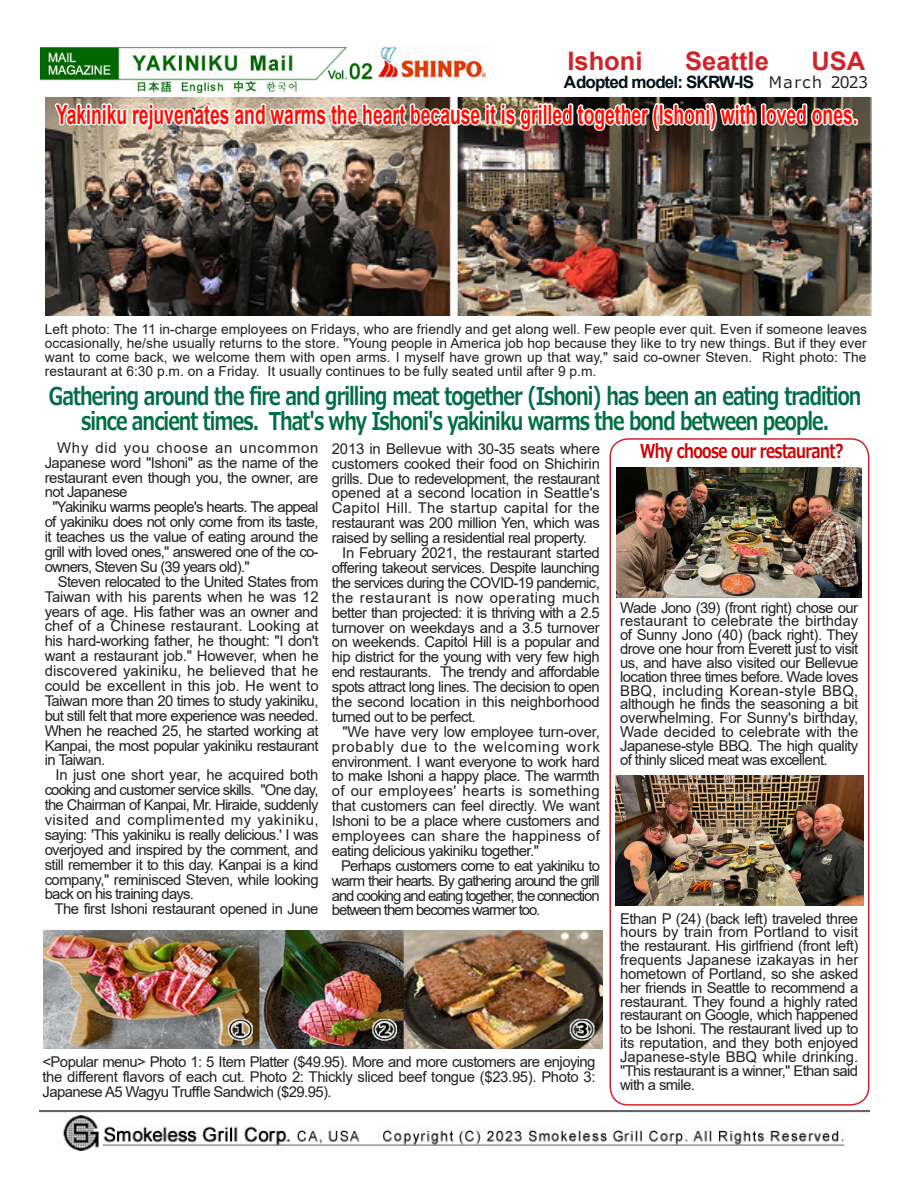
<style>
.page{position:relative;width:919px;height:1187px;background:#fff}
.page>*{position:absolute;margin:0;border:0;box-sizing:border-box;transform-origin:0 0}
.t1{font:700 26.55px "Arial";color:#ff0c02;scale:.66 1}
.t2{font:700 25.5px "Arial";color:#d1232a}
.t3{font:700 24.45px/24.5px "Meiryo";letter-spacing:-.05em;color:#016e45;text-align:center;scale:.76 1}
.t4{font:700 19.2px "Meiryo";letter-spacing:-.04em;color:#d30000;scale:.76 1}
.t5{font:700 16.95px "Arial";letter-spacing:-.05em;color:#00121b}
.t6{font:14.85px/14.9px "Arial";letter-spacing:-.04em;color:#231f20;text-align:justify}
.t7{font:13.8px/13.8px "Arial";color:#231f20;text-align:justify}
.s1{font-family:"Meiryo";font-weight:400;font-size:15.9px;color:#231f20}
</style>
<div class="page">
<img style="left:45px;top:98px;width:826px;height:217px">
<img style="left:616px;top:467px;width:245px;height:130px">
<img style="left:44px;top:930px;width:558px;height:118px">
<img style="left:616px;top:775px;width:247px;height:130px">
<img style="left:39px;top:1110px;width:830px;height:41px">
<img style="left:40px;top:46px;width:447px;height:42px">
<div style="left:609px;top:438px;width:260px;height:667px;border:2px solid #d1232a;border-radius:18px"></div>
<svg style="left:51px;top:88px;width:490px;height:48px"></svg>
<div style="left:537px;top:103px;width:6px;height:7px;border:3px solid #fff"></div>
<div style="left:537px;top:109px;width:6px;height:16px;border:3px solid #fff"></div>
<div style="left:547px;top:103px;width:5px;height:22px;border:3px solid #fff"></div>
<svg style="left:549px;top:97px;width:322px;height:39px"></svg>
<p class="t2" style="left:567px;top:43px;width:77px">Ishoni</p>
<p class="t2" style="left:685px;top:43px;width:85px">Seattle</p>
<p class="t2" style="left:811px;top:43px;width:55px">USA</p>
<p class="t5" style="left:563px;top:70px;width:306px">Adopted model: SKRW-IS <span class="s1">March 2023</span></p>
<p class="t1" style="left:56px;top:96px;width:1215px">Yakiniku rejuvenates and warms the heart because it is grilled together (Ishoni) with loved ones.</p>
<p class="t7" style="left:45px;top:322px;width:823px">Left photo: The 11 in-charge employees on Fridays, who are friendly and get along well. Few people ever quit. Even if someone leaves occasionally, he/she usually returns to the store. "Young people in America job hop because they like to try new things. But if they ever want to come back, we welcome them with open arms. I myself have grown up that way," said co-owner Steven. Right photo: The restaurant at 6:30 p.m. on a Friday. It usually continues to be fully seated until after 9 p.m.</p>
<p class="t3" style="left:49px;top:385px;width:1070px">Gathering around the fire and grilling meat together (Ishoni) has been an eating tradition since ancient times. That's why Ishoni's yakiniku warms the bond between people.</p>
<p class="t6" style="left:45px;top:440px;width:275px;text-indent:13px">Why did you choose an uncommon Japanese word "Ishoni" as the name of the restaurant even though you, the owner, are not Japanese</p>
<p class="t6" style="left:45px;top:499px;width:275px;text-indent:8px">"Yakiniku warms people's hearts. The appeal of yakiniku does not only come from its taste, it teaches us the value of eating around the grill with loved ones," answered one of the co&shy;owners, Steven Su (39 years old)."</p>
<p class="t6" style="left:45px;top:574px;width:275px;text-indent:13px">Steven relocated to the United States from Taiwan with his parents when he was 12 years of age. His father was an owner and chef of a Chinese restaurant. Looking at his hard-working father, he thought: "I don't want a restaurant job." However, when he discovered yakiniku, he believed that he could be excellent in this job. He went to Taiwan more than 20 times to study yakiniku, but still felt that more experience was needed.<br>When he reached 25, he started working at Kanpai, the most popular yakiniku restaurant in Taiwan.</p>
<p class="t6" style="left:45px;top:767px;width:275px;text-indent:11px">In just one short year, he acquired both cooking and customer service skills. "One day, the Chairman of Kanpai, Mr. Hiraide, suddenly visited and complimented my yakiniku, saying: 'This yakiniku is really delicious.' I was overjoyed and inspired by the comment, and still remember it to this day. Kanpai is a kind company," reminisced Steven, while looking back on his training days.</p>
<p class="t6" style="left:54px;top:901px;width:265px">The first Ishoni restaurant opened in June</p>
<p class="t6" style="left:332px;top:441px;width:269px">2013 in Bellevue with 30-35 seats where customers cooked their food on Shichirin grills. Due to redevelopment, the restaurant opened at a second location in Seattle's Capitol Hill. The startup capital for the restaurant was 200 million Yen, which was raised by selling a residential real property.</p>
<p class="t6" style="left:332px;top:545px;width:269px;text-indent:10px">In February 2021, the restaurant started offering takeout services. Despite launching the services during the COVID-19 pandemic, the restaurant is now operating much better than projected: it is thriving with a 2.5 turnover on weekdays and a 3.5 turnover on weekends. Capitol Hill is a popular and hip district for the young with very few high end restaurants. The trendy and affordable spots attract long lines. The decision to open the second location in this neighborhood turned out to be perfect.</p>
<p class="t6" style="left:332px;top:724px;width:269px;text-indent:11px">"We have very low employee turn-over, probably due to the welcoming work environment. I want everyone to work hard to make Ishoni a happy place. The warmth of our employees' hearts is something that customers can feel directly. We want Ishoni to be a place where customers and employees can share the happiness of eating delicious yakiniku together."</p>
<p class="t6" style="left:332px;top:858px;width:269px;text-indent:9px">Perhaps customers come to eat yakiniku to warm their hearts. By gathering around the grill and cooking and eating together, the connection between them becomes warmer too.</p>
<p class="t6" style="left:43px;top:1053px;width:554px">&lt;Popular menu&gt; Photo 1: 5 Item Platter ($49.95). More and more customers are enjoying the different flavors of each cut. Photo 2: Thickly sliced beef tongue ($23.95). Photo 3:<br>Japanese A5 Wagyu Truffle Sandwich ($29.95).</p>
<p class="t4" style="left:640px;top:437px;width:269px">Why choose our restaurant?</p>
<p class="t6" style="left:620px;top:600px;width:240px;line-height:13.8px">Wade Jono (39) (front right) chose our restaurant to celebrate the birthday of Sunny Jono (40) (back right). They drove one hour from Everett just to visit us, and have also visited our Bellevue location three times before. Wade loves BBQ, including Korean-style BBQ, although he finds the seasoning a bit overwhelming. For Sunny's birthday, Wade decided to celebrate with the Japanese-style BBQ. The high quality of thinly sliced meat was excellent.</p>
<p class="t6" style="left:620px;top:911px;width:240px;line-height:13.8px">Ethan P (24) (back left) traveled three hours by train from Portland to visit the restaurant. His girlfriend (front left) frequents Japanese izakayas in her hometown of Portland, so she asked her friends in Seattle to recommend a restaurant. They found a highly rated restaurant on Google, which happened to be Ishoni. The restaurant lived up to its reputation, and they both enjoyed Japanese-style BBQ while drinking. "This restaurant is a winner," Ethan said with a smile.</p>
</div>
